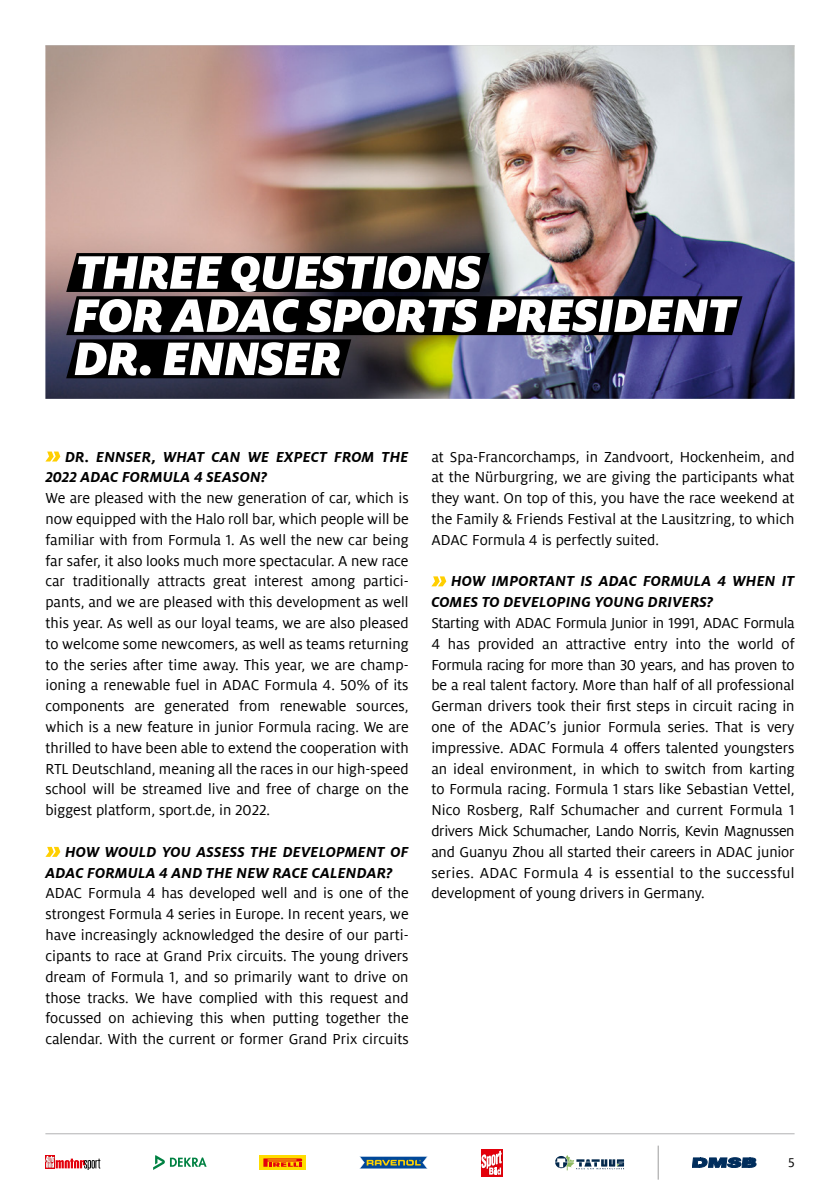
<style>
.page{position:relative;width:840px;height:1191px;background:#fff}
.page>*{position:absolute;margin:0;border:0;box-sizing:border-box;transform-origin:0 0}
.t1{font:italic 900 52px/43.2px "Milo ADAC";letter-spacing:-.02em;color:#fff}
.t2{font:16px/20.8px "Milo ADAC";color:#000;text-align:justify}
.t3{font:italic 700 16px/20.8px "Milo ADAC";letter-spacing:.01em;color:#000}
.t4{font:14px "Milo ADAC";color:#000}
</style>
<div class="page">
<hr style="left:45px;top:1133px;width:749px;height:1px;background:#b1b2b3">
<img style="left:45px;top:45px;width:749px;height:354px">
<svg style="left:46px;top:451px;width:14px;height:10px"></svg>
<svg style="left:45px;top:847px;width:15px;height:10px"></svg>
<svg style="left:431px;top:576px;width:15px;height:10px"></svg>
<img style="left:66px;top:253px;width:676px;height:125px">
<svg style="left:692px;top:1157px;width:63px;height:10px"></svg>
<hr style="left:657px;top:1145px;width:1px;height:34px;background:#9c9c9d">
<svg style="left:481px;top:1149px;width:21px;height:27px"></svg>
<img style="left:501px;top:1150px;width:1px;height:19px">
<svg style="left:481px;top:1150px;width:20px;height:25px"></svg>
<svg style="left:359px;top:1156px;width:69px;height:13px"></svg>
<svg style="left:259px;top:1155px;width:47px;height:14px"></svg>
<svg style="left:263px;top:1158px;width:39px;height:8px"></svg>
<svg style="left:153px;top:1155px;width:53px;height:15px"></svg>
<div style="left:45px;top:1155px;width:10px;height:13px;background:#e3000b"></div>
<svg style="left:45px;top:1156px;width:55px;height:14px"></svg>
<svg style="left:555px;top:1155px;width:69px;height:15px"></svg>
<h1 class="t1" style="left:73px;top:250px;width:663px">THREE qUESTIONS<br>FOR ADAC SPORTS PRESIDENT<br>DR. ENNSER</h1>
<p class="t3" style="left:45px;top:446px;width:364px;text-indent:20px">DR. ENNSER, WHAT CAN WE EXPECT FROM THE<br>2022 ADAC FORMULA 4 SEASON?</p>
<p class="t2" style="left:45px;top:488px;width:364px">We are pleased with the new generation of car, which is now equipped with the Halo roll bar, which people will be familiar with from Formula 1. As well the new car being far safer, it also looks much more spectacular. A new race car traditionally attracts great interest among partici&shy;pants, and we are pleased with this development as well this year. As well as our loyal teams, we are also pleased to welcome some newcomers, as well as teams returning to the series after time away. This year, we are champ&shy;ioning a renewable fuel in ADAC Formula 4. 50% of its components are generated from renewable sources, which is a new feature in junior Formula racing. We are thrilled to have been able to extend the cooperation with RTL Deutschland, meaning all the races in our high-speed school will be streamed live and free of charge on the biggest platform, sport.de, in 2022.</p>
<p class="t3" style="left:45px;top:841px;width:364px;text-indent:20px">HOW WOULD YOU ASSESS THE DEVELOPMENT OF<br>ADAC FORMULA 4 AND THE NEW RACE CALENDAR?</p>
<p class="t2" style="left:45px;top:883px;width:364px">ADAC Formula 4 has developed well and is one of the strongest Formula 4 series in Europe. In recent years, we have increasingly acknowledged the desire of our parti&shy;cipants to race at Grand Prix circuits. The young drivers dream of Formula 1, and so primarily want to drive on those tracks. We have complied with this request and focussed on achieving this when putting together the calendar. With the current or former Grand Prix circuits</p>
<p class="t2" style="left:431px;top:446px;width:364px">at Spa-Francorchamps, in Zandvoort, Hockenheim, and at the Nürburgring, we are giving the participants what they want. On top of this, you have the race weekend at the Family &amp; Friends Festival at the Lausitzring, to which ADAC Formula 4 is perfectly suited.</p>
<p class="t3" style="left:431px;top:571px;width:364px;text-indent:20px">HOW IMPORTANT IS ADAC FORMULA 4 WHEN IT<br>COMES TO DEVELOPING YOUNG DRIVERS?</p>
<p class="t2" style="left:431px;top:613px;width:364px">Starting with ADAC Formula Junior in 1991, ADAC Formula 4 has provided an attractive entry into the world of Formula racing for more than 30 years, and has proven to be a real talent factory. More than half of all professional German drivers took their first steps in circuit racing in one of the ADAC’s junior Formula series. That is very impressive. ADAC Formula 4 offers talented youngsters an ideal environment, in which to switch from karting to Formula racing. Formula 1 stars like Sebastian Vettel, Nico Rosberg, Ralf Schumacher and current Formula 1 drivers Mick Schumacher, Lando Norris, Kevin Magnussen and Guanyu Zhou all started their careers in ADAC junior series. ADAC Formula 4 is essential to the successful development of young drivers in Germany.</p>
<p class="t4" style="left:787px;top:1155px;width:8px">5</p>
</div>
